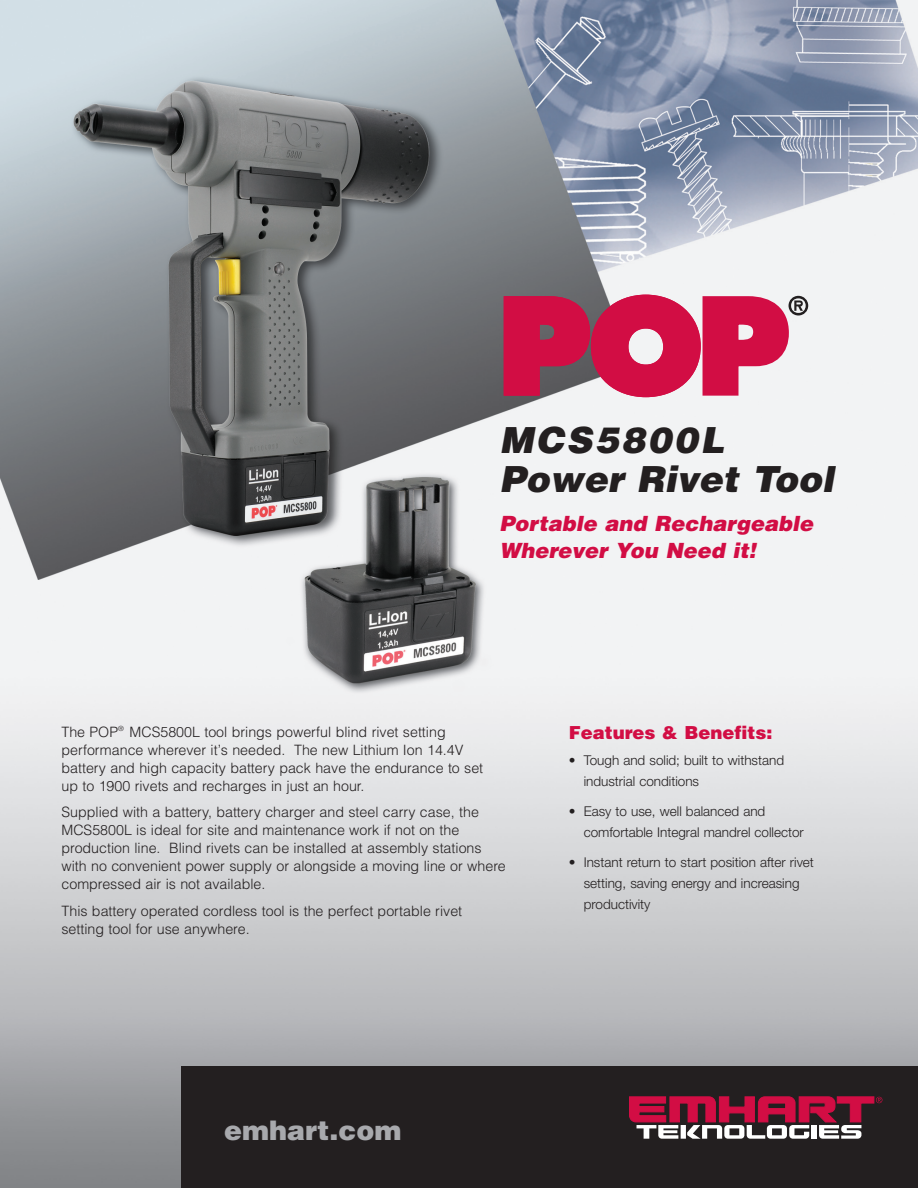
<style>
.page{position:relative;width:918px;height:1188px;background:#fff}
.page>*{position:absolute;margin:0;border:0;box-sizing:border-box;transform-origin:0 0}
.t1{font:italic 900 36px/39px "Helvetica";color:#231f20}
.t2{font:900 27px "Helvetica";color:#a8a9ad}
.t3{font:italic 900 21px/27px "Helvetica";color:#d20d44}
.t4{font:900 18px "Helvetica";color:#d20d44}
.t5{font:300 14.25px/18px "Helvetica";color:#231f20}
.t6{font:300 13.5px/21px "Helvetica Neue";color:#231f20}
</style>
<div class="page">
<img style="left:0;top:0;width:918px;height:1188px">
<div style="left:182px;top:1066px;width:736px;height:122px;background:#231f20"></div>
<svg style="left:629px;top:1096px;width:253px;height:43px"></svg>
<svg style="left:503px;top:295px;width:305px;height:102px"></svg>
<h1 class="t1" style="left:499px;top:424px;width:341px">MCS5800L<br>Power Rivet Tool</h1>
<h3 class="t3" style="left:499px;top:512px;width:318px">Portable and Rechargeable<br>Wherever You Need it!</h3>
<p class="t5" style="left:61px;top:724px;width:423px">The POP<sup>®</sup> MCS5800L tool brings powerful blind rivet setting performance wherever it’s needed. The new Lithium Ion 14.4V battery and high capacity battery pack have the endurance to set up to 1900 rivets and recharges in just an hour.</p>
<p class="t5" style="left:61px;top:804px;width:446px">Supplied with a battery, battery charger and steel carry case, the MCS5800L is ideal for site and maintenance work if not on the production line. Blind rivets can be installed at assembly stations with no convenient power supply or alongside a moving line or where compressed air is not available.</p>
<p class="t5" style="left:61px;top:903px;width:402px">This battery operated cordless tool is the perfect portable rivet setting tool for use anywhere.</p>
<p class="t4" style="left:569px;top:726px;width:205px">Features &amp; Benefits:</p>
<p class="t6" style="left:584px;top:751px;width:202px;text-indent:-15px">• Tough and solid; built to withstand industrial conditions</p>
<p class="t6" style="left:584px;top:802px;width:222px;text-indent:-15px">• Easy to use, well balanced and comfortable Integral mandrel collector</p>
<p class="t6" style="left:584px;top:853px;width:232px;text-indent:-15px">• Instant return to start position after rivet setting, saving energy and increasing productivity</p>
<h2 class="t2" style="left:224px;top:1120px;width:179px">emhart.com</h2>
</div>
